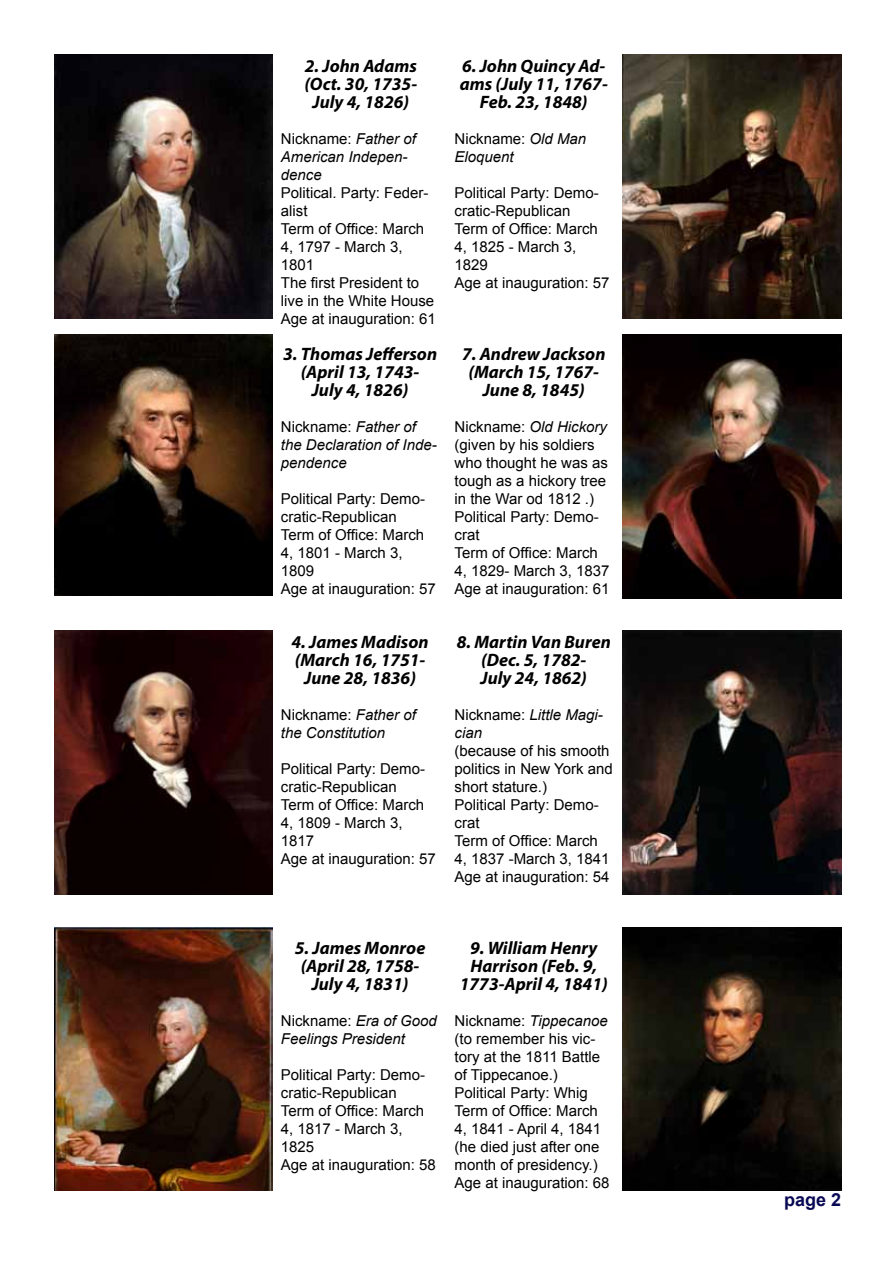
<style>
.page{position:relative;width:893px;height:1263px;background:#fff}
.page>*{position:absolute;margin:0;border:0;box-sizing:border-box;transform-origin:0 0}
.t1{font:italic 700 18px/18px "Myriad Pro";color:#000;text-align:center}
.t2{font:700 18px "Arial";color:#090854}
.t3{font:15px/18px "Arial";color:#000}
.t4{font:italic 15px/18px "Arial";color:#000}
.s1{font-style:normal}
.s2{font-style:italic}
</style>
<div class="page">
<img style="left:54px;top:335px;width:219px;height:261px">
<img style="left:54px;top:631px;width:219px;height:264px">
<img style="left:54px;top:927px;width:219px;height:264px">
<img style="left:54px;top:54px;width:219px;height:264px">
<img style="left:622px;top:335px;width:219px;height:263px">
<img style="left:622px;top:631px;width:219px;height:264px">
<img style="left:622px;top:927px;width:219px;height:264px">
<img style="left:622px;top:54px;width:219px;height:264px">
<p class="t1" style="left:305px;top:56px;width:114px">2. John Adams (Oct. 30, 1735-<br>July 4, 1826)</p>
<p class="t4" style="left:281px;top:130px;width:137px"><span class="s1">Nickname:</span> Father of<br>American Indepen&shy;dence</p>
<p class="t3" style="left:281px;top:184px;width:157px">Political. Party: Feder&shy;alist<br>Term of Office: March<br>4, 1797 - March 3,<br>1801<br>The first President to live in the White House<br>Age at inauguration: 61</p>
<p class="t1" style="left:283px;top:344px;width:156px">3. Thomas Jefferson (April 13, 1743-<br>July 4, 1826)</p>
<p class="t4" style="left:281px;top:418px;width:157px"><span class="s1">Nickname:</span> Father of the Declaration of Inde&shy;pendence</p>
<p class="t3" style="left:281px;top:490px;width:157px">Political Party: Demo&shy;cratic-Republican<br>Term of Office: March<br>4, 1801 - March 3,<br>1809<br>Age at inauguration: 57</p>
<p class="t1" style="left:292px;top:632px;width:139px">4. James Madison (March 16, 1751-<br>June 28, 1836)</p>
<p class="t4" style="left:281px;top:706px;width:137px"><span class="s1">Nickname:</span> Father of the Constitution</p>
<p class="t3" style="left:281px;top:760px;width:157px">Political Party: Demo&shy;cratic-Republican<br>Term of Office: March<br>4, 1809 - March 3,<br>1817<br>Age at inauguration: 57</p>
<p class="t1" style="left:460px;top:56px;width:150px">6. John Quincy Ad&shy;ams (July 11, 1767-<br>Feb. 23, 1848)</p>
<p class="t4" style="left:455px;top:130px;width:133px"><span class="s1">Nickname:</span> Old Man<br>Eloquent</p>
<p class="t3" style="left:455px;top:184px;width:157px">Political Party: Demo&shy;cratic-Republican<br>Term of Office: March<br>4, 1825 - March 3,<br>1829<br>Age at inauguration: 57</p>
<p class="t1" style="left:462px;top:344px;width:145px">7. Andrew Jackson (March 15, 1767-<br>June 8, 1845)</p>
<p class="t3" style="left:455px;top:418px;width:157px">Nickname: <span class="s2">Old Hickory </span>(given by his soldiers who thought he was as tough as a hickory tree in the War od 1812 .)<br>Political Party: Demo&shy;crat<br>Term of Office: March<br>4, 1829- March 3, 1837<br>Age at inauguration: 61</p>
<p class="t1" style="left:457px;top:632px;width:156px">8. Martin Van Buren (Dec. 5, 1782-<br>July 24, 1862)</p>
<p class="t4" style="left:455px;top:706px;width:150px"><span class="s1">Nickname:</span> Little Magi&shy;cian</p>
<p class="t3" style="left:455px;top:742px;width:160px">(because of his smooth politics in New York and short stature.)<br>Political Party: Demo&shy;crat<br>Term of Office: March<br>4, 1837 -March 3, 1841<br>Age at inauguration: 54</p>
<p class="t1" style="left:295px;top:938px;width:132px">5. James Monroe (April 28, 1758-<br>July 4, 1831)</p>
<p class="t4" style="left:281px;top:1012px;width:157px"><span class="s1">Nickname:</span> Era of Good<br>Feelings President</p>
<p class="t3" style="left:281px;top:1066px;width:157px">Political Party: Demo&shy;cratic-Republican<br>Term of Office: March<br>4, 1817 - March 3,<br>1825<br>Age at inauguration: 58</p>
<p class="t1" style="left:460px;top:938px;width:149px">9. William Henry<br>Harrison (Feb. 9,<br>1773-April 4, 1841)</p>
<p class="t3" style="left:455px;top:1012px;width:157px">Nickname: <span class="s2">Tippecanoe </span>(to remember his vic&shy;tory at the 1811 Battle of Tippecanoe.)<br>Political Party: Whig<br>Term of Office: March<br>4, 1841 - April 4, 1841 (he died just after one month of presidency.)<br>Age at inauguration: 68</p>
<p class="t2" style="left:784px;top:1188px;width:59px">page 2</p>
</div>
